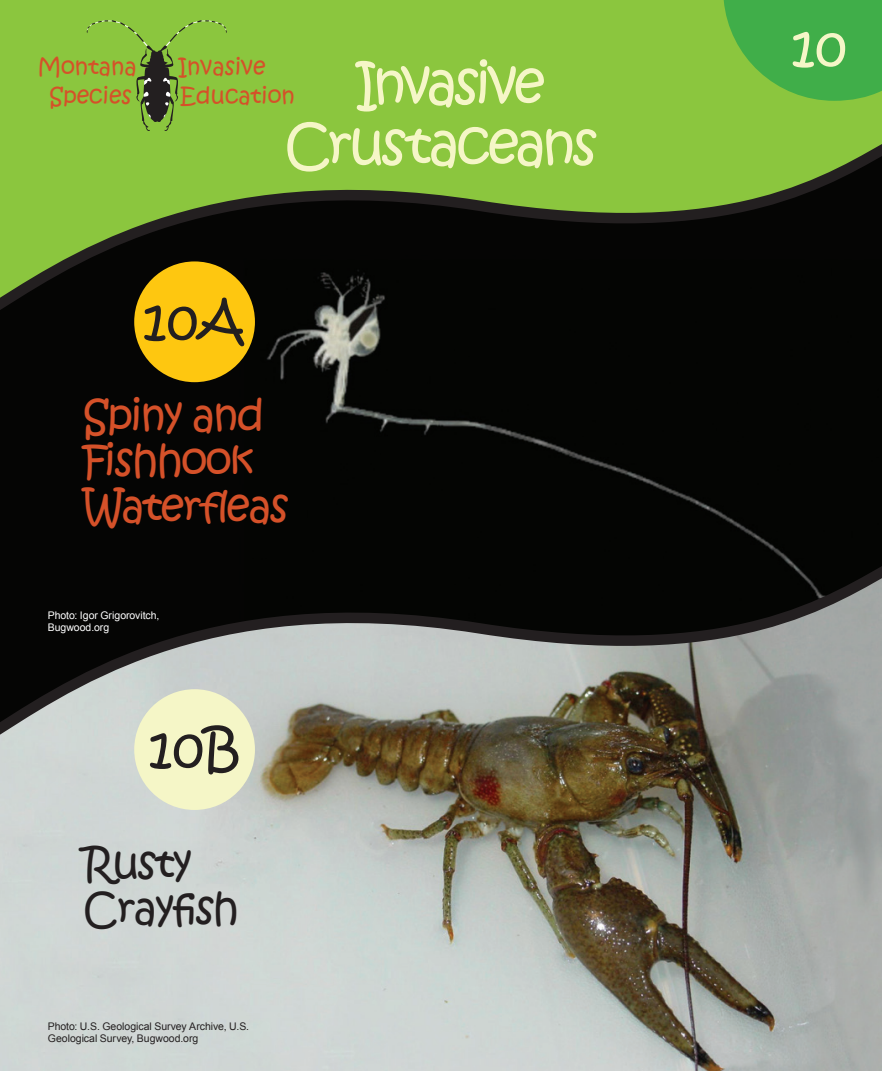
<style>
.page{position:relative;width:882px;height:1071px;background:#fff}
.page>*{position:absolute;margin:0;border:0;box-sizing:border-box;transform-origin:0 0}
.t1{font:56px "Kristen ITC";letter-spacing:-.065em;color:#f5f6c7}
.t2{font:52.5px "Kristen ITC";color:#231f20}
.t3{font:52.5px "Kristen ITC";color:#f5f6c7}
.t4{font:42px/45.5px "Kristen ITC";letter-spacing:-.04em;color:#d55129}
.t5{font:42px/45.5px "Kristen ITC";letter-spacing:-.04em;color:#231f20}
.t6{font:22.4px "Kristen ITC";color:#d55129}
.t7{font:10.5px/12.2px "Arial";letter-spacing:-.005em;color:#231f20}
.t8{font:10.5px/12.2px "Arial";color:#fff}
</style>
<div class="page">
<div style="left:0;top:328px;width:882px;height:221px;background:#040503"></div>
<img style="left:0;top:753px;width:882px;height:318px">
<div style="left:0;top:0;width:882px;height:127px;background:#8bc63e"></div>
<svg style="left:723px;top:0;width:159px;height:101px;background:#4db247"></svg>
<div style="left:134px;top:689px;width:121px;height:121px;background:#f5f6c7;border-radius:50%"></div>
<div style="left:134px;top:261px;width:121px;height:121px;background:#fec710;border-radius:50%"></div>
<svg style="left:0;top:127px;width:882px;height:201px;background:#455a1d"></svg>
<svg style="left:0;top:549px;width:882px;height:204px;background:#5c5d57"></svg>
<svg style="left:87px;top:20px;width:140px;height:112px;background:#80b33c"></svg>
<h3 class="t6" style="left:37px;top:52px;width:101px">Montana</h3>
<h3 class="t6" style="left:178px;top:52px;width:89px">Invasive</h3>
<h3 class="t6" style="left:49px;top:81px;width:84px">Species</h3>
<h3 class="t6" style="left:180px;top:81px;width:116px">Education</h3>
<h1 class="t1" style="left:355px;top:47px;width:192px">Invasive</h1>
<h1 class="t1" style="left:284px;top:108px;width:315px">Crustaceans</h1>
<h2 class="t2" style="left:143px;top:287px;width:104px">10A</h2>
<h3 class="t4" style="left:83px;top:393px;width:207px">Spiny and<br>Fishhook<br>Waterfleas</h3>
<p class="t8" style="left:48px;top:609px;width:113px">Photo: Igor Grigorovitch,<br>Bugwood.org</p>
<h2 class="t2" style="left:148px;top:714px;width:94px">10B</h2>
<h3 class="t5" style="left:83px;top:841px;width:158px">Rusty<br>Crayfish</h3>
<p class="t7" style="left:48px;top:1020px;width:203px">Photo: U.S. Geological Survey Archive, U.S.<br>Geological Survey, Bugwood.org</p>
<h2 class="t3" style="left:791px;top:13px;width:57px">10</h2>
</div>
